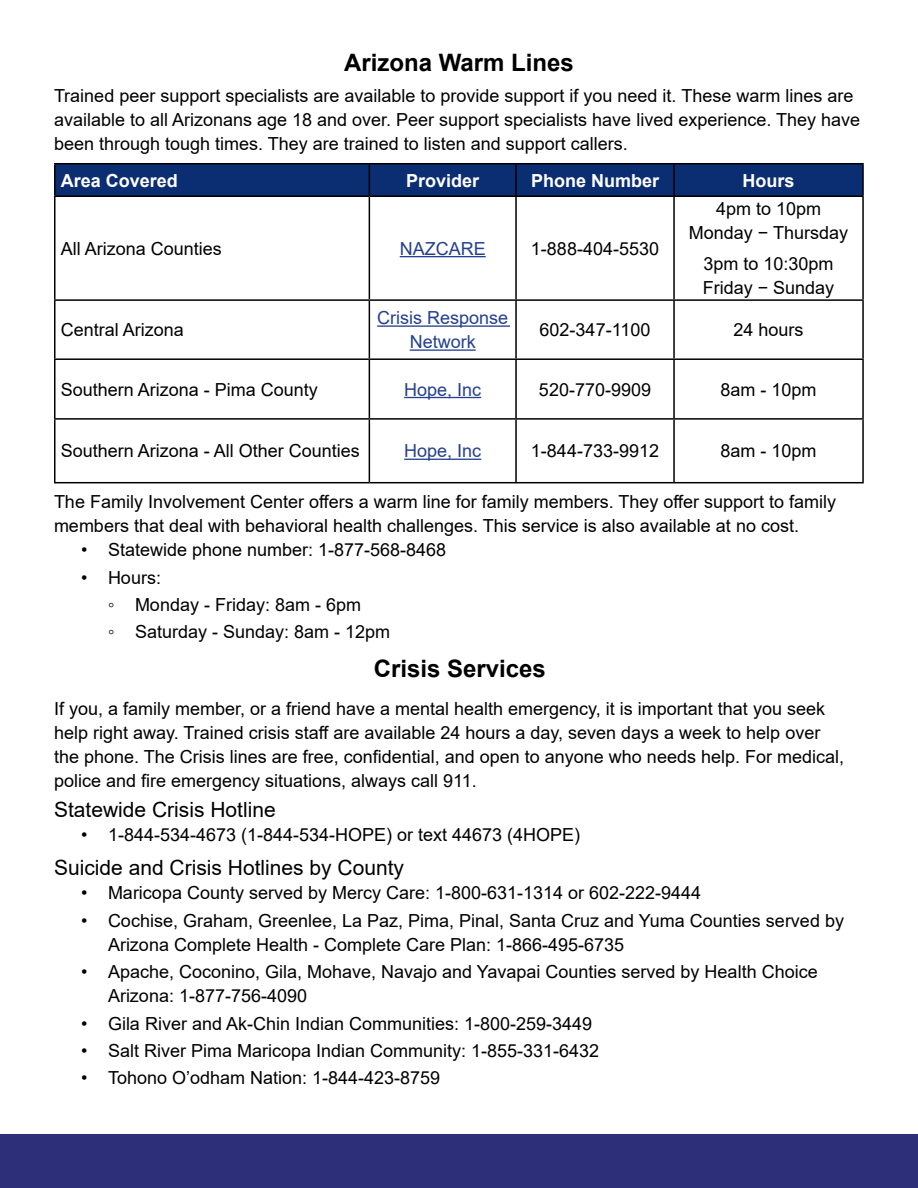
<style>
.page{position:relative;width:918px;height:1188px;background:#fff}
.page>*{position:absolute;margin:0;border:0;box-sizing:border-box;transform-origin:0 0}
.t1{font:700 24px "Arial";color:#000}
.t2{font:21px "Arial";color:#000}
.t3{font:18px/24px "Arial";color:#000}
.t4{font:18px/24px "Arial";color:#25408f;text-align:center}
.t5{font:700 18px "Arial";color:#fff}
</style>
<div class="page">
<div style="left:0;top:1134px;width:918px;height:54px;background:#2d3079"></div>
<div style="left:55px;top:164px;width:314px;height:32px;background:#0b2d72"></div>
<div style="left:369px;top:164px;width:147px;height:32px;background:#0b2d72"></div>
<div style="left:516px;top:164px;width:158px;height:32px;background:#0b2d72"></div>
<div style="left:674px;top:164px;width:189px;height:32px;background:#0b2d72"></div>
<hr style="left:54px;top:163px;width:315px;height:1px;background:#000">
<hr style="left:54px;top:164px;width:2px;height:32px;background:#000">
<hr style="left:369px;top:163px;width:147px;height:1px;background:#000">
<hr style="left:369px;top:164px;width:1px;height:32px;background:#000">
<hr style="left:516px;top:163px;width:158px;height:1px;background:#000">
<hr style="left:515px;top:164px;width:2px;height:32px;background:#000">
<hr style="left:674px;top:163px;width:190px;height:1px;background:#000">
<hr style="left:673px;top:164px;width:2px;height:32px;background:#000">
<hr style="left:862px;top:164px;width:2px;height:32px;background:#000">
<hr style="left:54px;top:196px;width:315px;height:1px;background:#000">
<hr style="left:54px;top:197px;width:2px;height:102px;background:#000">
<hr style="left:369px;top:196px;width:147px;height:1px;background:#000">
<hr style="left:369px;top:197px;width:1px;height:102px;background:#000">
<hr style="left:516px;top:196px;width:158px;height:1px;background:#000">
<hr style="left:515px;top:197px;width:2px;height:102px;background:#000">
<hr style="left:674px;top:196px;width:190px;height:1px;background:#000">
<hr style="left:673px;top:197px;width:2px;height:102px;background:#000">
<hr style="left:862px;top:197px;width:2px;height:102px;background:#000">
<hr style="left:54px;top:299px;width:315px;height:2px;background:#000">
<hr style="left:54px;top:301px;width:2px;height:57px;background:#000">
<hr style="left:369px;top:299px;width:147px;height:2px;background:#000">
<hr style="left:369px;top:301px;width:1px;height:57px;background:#000">
<hr style="left:516px;top:299px;width:158px;height:2px;background:#000">
<hr style="left:515px;top:301px;width:2px;height:57px;background:#000">
<hr style="left:674px;top:299px;width:190px;height:2px;background:#000">
<hr style="left:673px;top:301px;width:2px;height:57px;background:#000">
<hr style="left:862px;top:301px;width:2px;height:57px;background:#000">
<hr style="left:54px;top:358px;width:315px;height:2px;background:#000">
<hr style="left:54px;top:360px;width:2px;height:58px;background:#000">
<hr style="left:369px;top:358px;width:147px;height:2px;background:#000">
<hr style="left:369px;top:360px;width:1px;height:58px;background:#000">
<hr style="left:516px;top:358px;width:158px;height:2px;background:#000">
<hr style="left:515px;top:360px;width:2px;height:58px;background:#000">
<hr style="left:674px;top:358px;width:190px;height:2px;background:#000">
<hr style="left:673px;top:360px;width:2px;height:58px;background:#000">
<hr style="left:862px;top:360px;width:2px;height:58px;background:#000">
<hr style="left:54px;top:418px;width:315px;height:2px;background:#000">
<hr style="left:54px;top:420px;width:2px;height:62px;background:#000">
<hr style="left:369px;top:418px;width:147px;height:2px;background:#000">
<hr style="left:369px;top:420px;width:1px;height:62px;background:#000">
<hr style="left:516px;top:418px;width:158px;height:2px;background:#000">
<hr style="left:515px;top:420px;width:2px;height:62px;background:#000">
<hr style="left:674px;top:418px;width:190px;height:2px;background:#000">
<hr style="left:673px;top:420px;width:2px;height:62px;background:#000">
<hr style="left:862px;top:420px;width:2px;height:62px;background:#000">
<hr style="left:54px;top:482px;width:315px;height:1px;background:#000">
<hr style="left:369px;top:482px;width:147px;height:1px;background:#000">
<hr style="left:516px;top:482px;width:158px;height:1px;background:#000">
<hr style="left:674px;top:482px;width:190px;height:1px;background:#000">
<hr style="left:400px;top:256px;width:86px;height:1px;background:#25408f">
<hr style="left:377px;top:325px;width:133px;height:2px;background:#25408f">
<hr style="left:410px;top:349px;width:66px;height:2px;background:#25408f">
<hr style="left:404px;top:397px;width:77px;height:1px;background:#25408f">
<hr style="left:404px;top:459px;width:77px;height:1px;background:#25408f">
<h1 class="t1" style="left:344px;top:46px;width:231px">Arizona Warm Lines</h1>
<p class="t3" style="left:54px;top:84px;width:808px">Trained peer support specialists are available to provide support if you need it. These warm lines are available to all Arizonans age 18 and over. Peer support specialists have lived experience. They have been through tough times. They are trained to listen and support callers.</p>
<p class="t5" style="left:61px;top:168px;width:119px">Area Covered</p>
<p class="t5" style="left:406px;top:168px;width:75px">Provider</p>
<p class="t5" style="left:531px;top:168px;width:130px">Phone Number</p>
<p class="t5" style="left:743px;top:168px;width:54px">Hours</p>
<p class="t3" style="left:61px;top:236px;width:163px">All Arizona Counties</p>
<p class="t4" style="left:400px;top:236px;width:88px">NAZCARE</p>
<p class="t3" style="left:531px;top:236px;width:130px">1-888-404-5530</p>
<p class="t3" style="left:689px;top:197px;width:161px;text-align:center">4pm to 10pm<br>Monday − Thursday</p>
<p class="t3" style="left:703px;top:252px;width:133px">3pm to 10:30pm<br>Friday − Sunday</p>
<p class="t3" style="left:61px;top:318px;width:125px">Central Arizona</p>
<p class="t4" style="left:377px;top:306px;width:133px">Crisis Response<br>Network</p>
<p class="t3" style="left:540px;top:318px;width:112px">602-347-1100</p>
<p class="t3" style="left:734px;top:318px;width:72px">24 hours</p>
<p class="t3" style="left:61px;top:377px;width:259px">Southern Arizona - Pima County</p>
<p class="t4" style="left:404px;top:377px;width:79px">Hope, Inc</p>
<p class="t3" style="left:539px;top:377px;width:114px">520-770-9909</p>
<p class="t3" style="left:721px;top:377px;width:98px">8am - 10pm</p>
<p class="t3" style="left:61px;top:439px;width:301px">Southern Arizona - All Other Counties</p>
<p class="t4" style="left:404px;top:439px;width:79px">Hope, Inc</p>
<p class="t3" style="left:531px;top:439px;width:130px">1-844-733-9912</p>
<p class="t3" style="left:721px;top:439px;width:98px">8am - 10pm</p>
<p class="t3" style="left:54px;top:490px;width:784px">The Family Involvement Center offers a warm line for family members. They offer support to family members that deal with behavioral health challenges. This service is also available at no cost.</p>
<p class="t3" style="left:81px;top:538px;width:367px">• Statewide phone number: 1-877-568-8468</p>
<p class="t3" style="left:108px;top:563px;width:284px;line-height:27.3px;text-indent:-27px">• Hours:<br>◦ Monday - Friday: 8am - 6pm<br>◦ Saturday - Sunday: 8am - 12pm</p>
<h1 class="t1" style="left:374px;top:652px;width:174px">Crisis Services</h1>
<p class="t3" style="left:54px;top:696px;width:792px">If you, a family member, or a friend have a mental health emergency, it is important that you seek help right away. Trained crisis staff are available 24 hours a day, seven days a week to help over the phone. The Crisis lines are free, confidential, and open to anyone who needs help. For medical, police and fire emergency situations, always call 911.</p>
<p class="t2" style="left:54px;top:796px;width:223px">Statewide Crisis Hotline</p>
<p class="t3" style="left:81px;top:823px;width:501px">• 1-844-534-4673 (1-844-534-HOPE) or text 44673 (4HOPE)</p>
<p class="t2" style="left:54px;top:854px;width:352px">Suicide and Crisis Hotlines by County</p>
<p class="t3" style="left:81px;top:881px;width:622px">• Maricopa County served by Mercy Care: 1-800-631-1314 or 602-222-9444</p>
<p class="t3" style="left:108px;top:908px;width:738px;text-indent:-27px">• Cochise, Graham, Greenlee, La Paz, Pima, Pinal, Santa Cruz and Yuma Counties served by<br>Arizona Complete Health - Complete Care Plan: 1-866-495-6735</p>
<p class="t3" style="left:108px;top:960px;width:711px;text-indent:-27px">• Apache, Coconino, Gila, Mohave, Navajo and Yavapai Counties served by Health Choice<br>Arizona: 1-877-756-4090</p>
<p class="t3" style="left:81px;top:1011px;width:513px">• Gila River and Ak-Chin Indian Communities: 1-800-259-3449</p>
<p class="t3" style="left:81px;top:1038px;width:520px">• Salt River Pima Maricopa Indian Community: 1-855-331-6432</p>
<p class="t3" style="left:81px;top:1066px;width:361px">• Tohono O’odham Nation: 1-844-423-8759</p>
</div>
